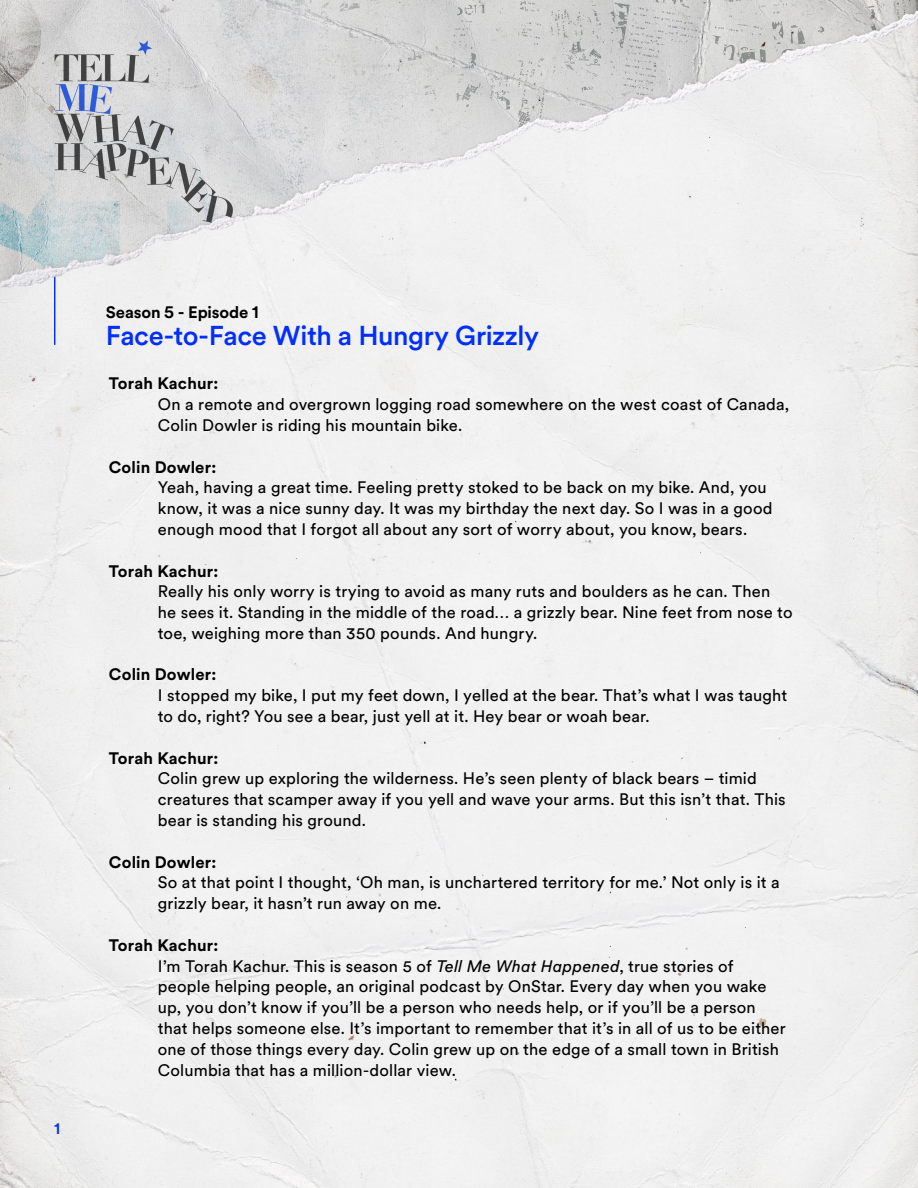
<style>
.page{position:relative;width:918px;height:1188px;background:#fff}
.page>*{position:absolute;margin:0;border:0;box-sizing:border-box;transform-origin:0 0}
.t1{font:500 27px "Circular XX";letter-spacing:-.015em;color:#002eff}
.t2{font:16.5px/20.9px "Circular XX";letter-spacing:.01em;color:#000}
.t3{font:700 16.5px "Circular XX";letter-spacing:.01em;color:#000}
.t4{font:700 16.5px "Circular XX";letter-spacing:-.01em;color:#000}
.t5{font:500 16.5px "Circular XX";color:#002eff}
.s1{font-weight:700}
.s2{font-style:italic}
</style>
<div class="page">
<img style="left:0;top:0;width:918px;height:1188px">
<p class="t5" style="left:54px;top:1117px;width:8px">1</p>
<p class="t4" style="left:106px;top:301px;width:154px">Season 5 - Episode 1</p>
<h1 class="t1" style="left:106px;top:317px;width:435px">Face-to-Face With a Hungry Grizzly</h1>
<p class="t3" style="left:109px;top:372px;width:111px">Torah Kachur:</p>
<p class="t2" style="left:158px;top:393px;width:633px">On a remote and overgrown logging road somewhere on the west coast of Canada,<br>Colin Dowler is riding his mountain bike.</p>
<p class="t3" style="left:109px;top:455px;width:109px">Colin Dowler:</p>
<p class="t2" style="left:158px;top:476px;width:616px">Yeah, having a great time. Feeling pretty stoked to be back on my bike. And, you know, it was a nice sunny day. It was my birthday the next day. So I was in a good enough mood that I forgot all about any sort of worry about, you know, bears.</p>
<p class="t3" style="left:109px;top:559px;width:111px">Torah Kachur:</p>
<p class="t2" style="left:158px;top:580px;width:636px">Really his only worry is trying to avoid as many ruts and boulders as he can. Then he sees it. Standing in the middle of the road… a grizzly bear. Nine feet from nose to toe, weighing more than 350 pounds. And hungry.</p>
<p class="t3" style="left:109px;top:663px;width:109px">Colin Dowler:</p>
<p class="t2" style="left:158px;top:684px;width:631px">I stopped my bike, I put my feet down, I yelled at the bear. That’s what I was taught to do, right? You see a bear, just yell at it. Hey bear or woah bear.</p>
<p class="t3" style="left:109px;top:747px;width:111px">Torah Kachur:</p>
<p class="t2" style="left:158px;top:768px;width:629px">Colin grew up exploring the wilderness. He’s seen plenty of black bears – timid creatures that scamper away if you yell and wave your arms. But this isn’t that. This bear is standing his ground.</p>
<p class="t3" style="left:109px;top:850px;width:109px">Colin Dowler:</p>
<p class="t2" style="left:158px;top:871px;width:623px">So at that point I thought, ‘Oh man, is unchartered territory for me.’ Not only is it a grizzly bear, it hasn’t run away on me.</p>
<p class="t2" style="left:158px;top:934px;width:630px;text-indent:-49px"><span class="s1">Torah Kachur:<br></span>I’m Torah Kachur. This is season 5 of <span class="s2">Tell Me What Happened</span>, true stories of people helping people, an original podcast by OnStar. Every day when you wake up, you don’t know if you’ll be a person who needs help, or if you’ll be a person that helps someone else. It’s important to remember that it’s in all of us to be either one of those things every day. Colin grew up on the edge of a small town in British Columbia that has a million-dollar view.</p>
</div>
